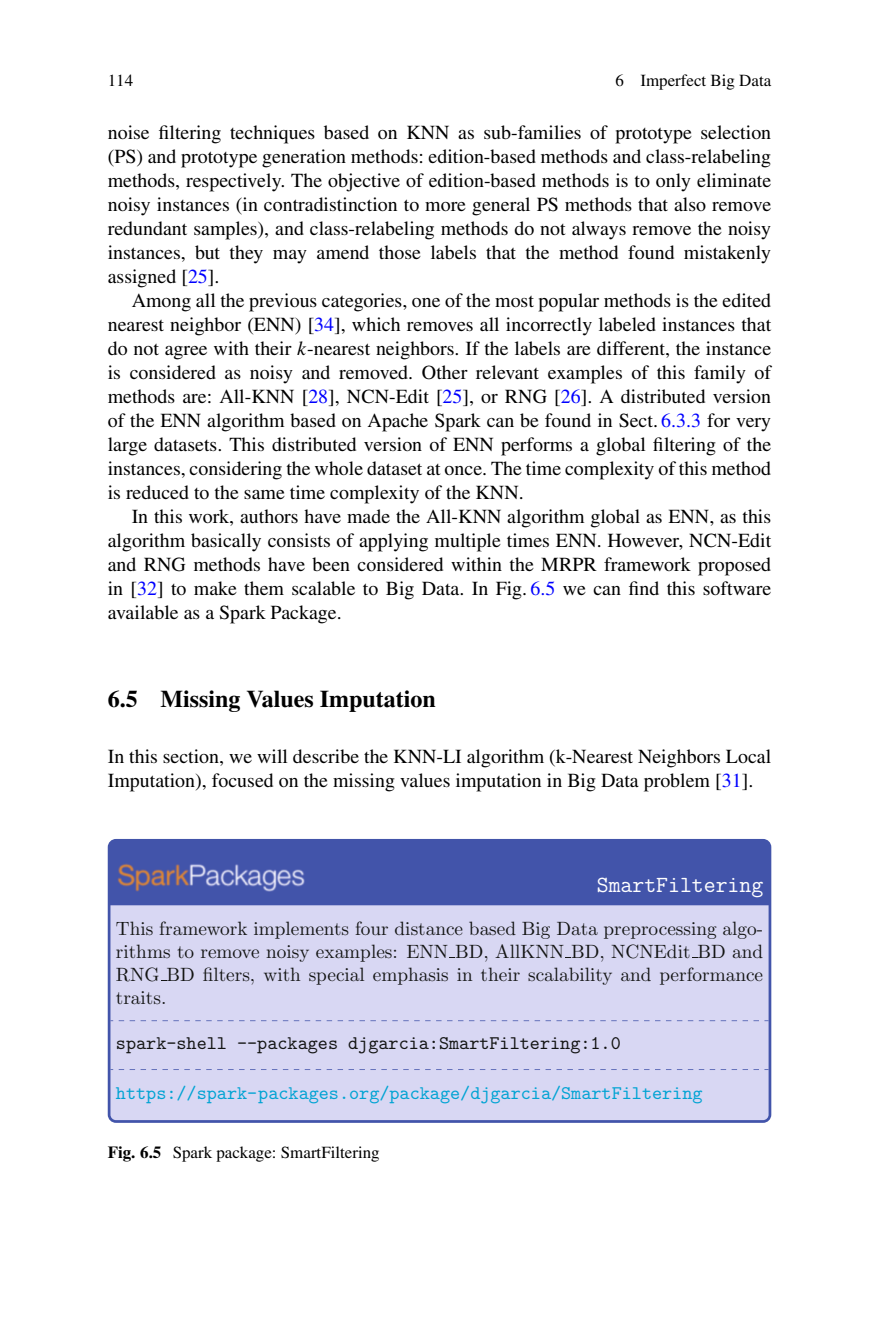
<style>
.page{position:relative;width:879px;height:1333px;background:#fff}
.page>*{position:absolute;margin:0;border:0;box-sizing:border-box;transform-origin:0 0}
.t1{font:700 24px "Khrvms Yrfqyx Times";color:#000}
.t2{font:23px "Yjxxwv Rpxnyk CMTT12";color:#fff}
.t3{font:20px/24px "Hqkpsb Qfkflw Times";color:#000;text-align:justify}
.t4{font:19.2px/23px "Pstjps Pldlpr CMR10";color:#131413;text-align:justify}
.t5{font:19.2px "Rvpcsm Pfjgtb CMTT10";color:#00a3d3}
.t6{font:19.2px "Rvpcsm Pfjgtb CMTT10";color:#131413}
.t7{font:17px "Hqkpsb Qfkflw Times";color:#000}
.s1{color:#00f}
.s2{font-family:"Tkbdmy Pklbtk MTMI"}
.s3{font-family:"Khrvms Yrfqyx Times";font-weight:700}
</style>
<div class="page">
<div style="left:108px;top:839px;width:663px;height:283px;background:#4254aa;border-radius:8px"></div>
<div style="left:110px;top:905px;width:658px;height:215px;background:#d8d7f3"></div>
<img style="left:117px;top:863px;width:188px;height:28px">
<svg style="left:141px;top:1020px;width:103px;height:1px"></svg>
<svg style="left:327px;top:1020px;width:103px;height:1px"></svg>
<svg style="left:524px;top:1020px;width:103px;height:1px"></svg>
<svg style="left:710px;top:1020px;width:58px;height:1px"></svg>
<svg style="left:141px;top:1069px;width:103px;height:1px"></svg>
<svg style="left:327px;top:1069px;width:103px;height:1px"></svg>
<svg style="left:524px;top:1069px;width:103px;height:1px"></svg>
<svg style="left:710px;top:1069px;width:58px;height:1px"></svg>
<p class="t7" style="left:108px;top:74px;width:27px">114</p>
<p class="t7" style="left:615px;top:74px;width:157px">6 Imperfect Big Data</p>
<p class="t3" style="left:108px;top:122px;width:665px">noise filtering techniques based on KNN as sub-families of prototype selection (PS) and prototype generation methods: edition-based methods and class-relabeling methods, respectively. The objective of edition-based methods is to only eliminate noisy instances (in contradistinction to more general PS methods that also remove redundant samples), and class-relabeling methods do not always remove the noisy instances, but they may amend those labels that the method found mistakenly assigned [<span class="s1">25</span>].</p>
<p class="t3" style="left:108px;top:290px;width:665px;text-indent:24px">Among all the previous categories, one of the most popular methods is the edited nearest neighbor (ENN) [<span class="s1">34</span>], which removes all incorrectly labeled instances that do not agree with their <span class="s2">k</span>-nearest neighbors. If the labels are different, the instance is considered as noisy and removed. Other relevant examples of this family of methods are: All-KNN [<span class="s1">28</span>], NCN-Edit [<span class="s1">25</span>], or RNG [<span class="s1">26</span>]. A distributed version of the ENN algorithm based on Apache Spark can be found in Sect. <span class="s1">6.3.3</span> for very large datasets. This distributed version of ENN performs a global filtering of the instances, considering the whole dataset at once. The time complexity of this method is reduced to the same time complexity of the KNN.</p>
<p class="t3" style="left:108px;top:506px;width:665px;text-indent:24px">In this work, authors have made the All-KNN algorithm global as ENN, as this algorithm basically consists of applying multiple times ENN. However, NCN-Edit and RNG methods have been considered within the MRPR framework proposed in [<span class="s1">32</span>] to make them scalable to Big Data. In Fig. <span class="s1">6.5</span> we can find this software available as a Spark Package.</p>
<p class="t1" style="left:108px;top:689px;width:329px">6.5 Missing Values Imputation</p>
<p class="t3" style="left:108px;top:745px;width:665px">In this section, we will describe the KNN-LI algorithm (k-Nearest Neighbors Local<br>Imputation), focused on the missing values imputation in Big Data problem [<span class="s1">31</span>].</p>
<p class="t2" style="left:597px;top:877px;width:168px">SmartFiltering</p>
<p class="t4" style="left:116px;top:918px;width:649px">This framework implements four distance based Big Data preprocessing algo&shy;rithms to remove noisy examples: ENN BD, AllKNN BD, NCNEdit BD and RNG BD filters, with special emphasis in their scalability and performance traits.</p>
<p class="t6" style="left:116px;top:1036px;width:506px">spark-shell --packages djgarcia:SmartFiltering:1.0</p>
<p class="t5" style="left:116px;top:1087px;width:588px">https://spark-packages.org/package/djgarcia/SmartFiltering</p>
<p class="t7" style="left:108px;top:1146px;width:273px"><span class="s3">Fig. 6.5</span> Spark package: SmartFiltering</p>
</div>
